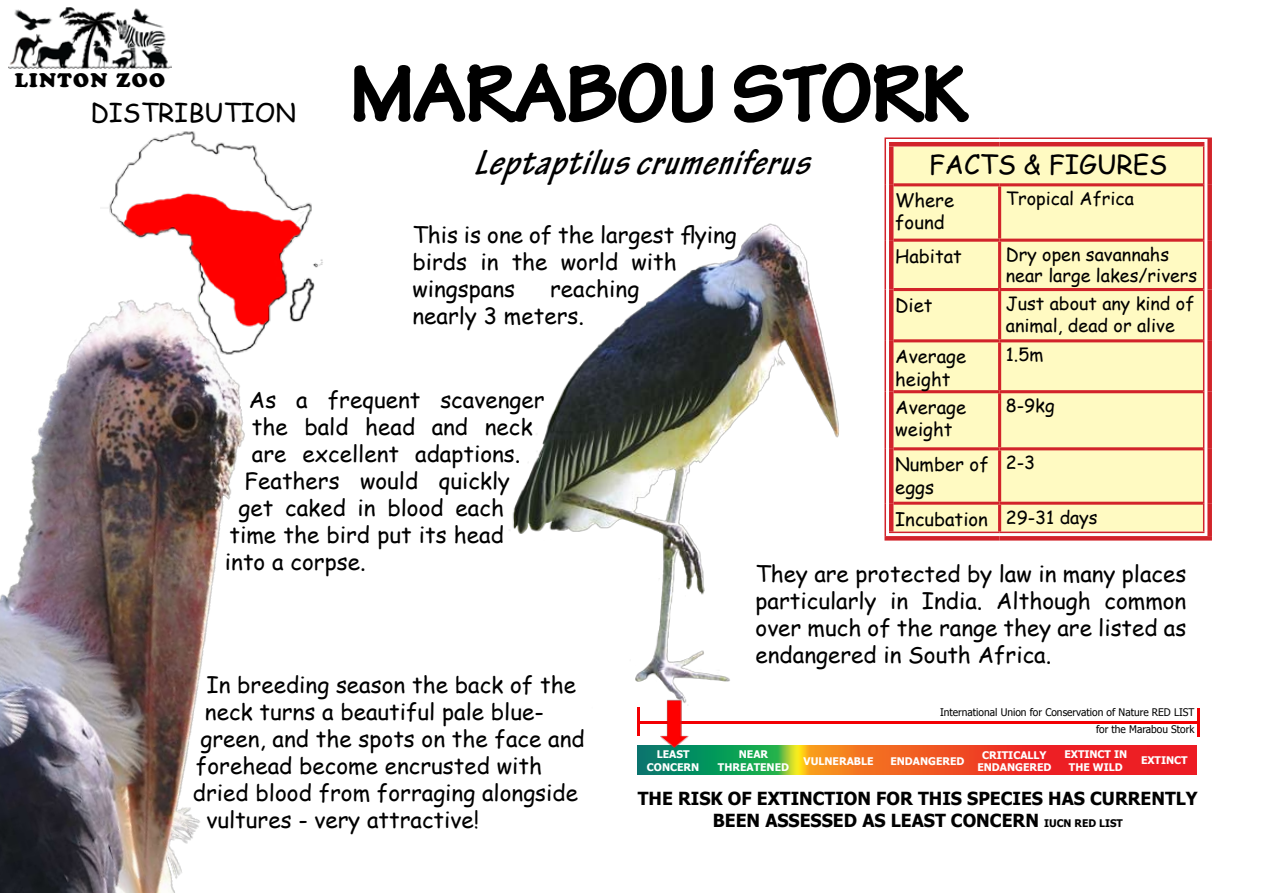
<style>
.page{position:relative;width:1263px;height:893px;background:#fff}
.page>*{position:absolute;margin:0;border:0;box-sizing:border-box;transform-origin:0 0}
.t1{font:700 82.5px "Tekton Pro";color:#000}
.t2{font:italic 700 condensed 37.5px "Tekton Pro";color:#000}
.t3{font:26.25px "Comic Sans MS";color:#000}
.t4{font:25.65px "Comic Sans MS";color:#000}
.t5{font:22.5px/27px "Comic Sans MS";color:#000}
.t6{font:19.5px "Cooper Black Std";letter-spacing:.07em;color:#000}
.t7{font:18.6px/22.2px "Comic Sans MS";color:#000}
.t8{font:18px/21.6px "Comic Sans MS";color:#000}
.t9{font:700 18px/22.5px "Tahoma";color:#000;text-align:center}
.t10{font:700 10.5px/12.6px "Tahoma";color:#fff;text-align:center}
.t11{font:10.5px/16.5px "Tahoma";color:#000;text-align:right}
.s1{font-size:18px}
.s2{font-size:10.5px}
</style>
<div class="page">
<svg style="left:353px;top:62px;width:361px;height:61px"></svg>
<svg style="left:734px;top:62px;width:235px;height:61px"></svg>
<div style="left:893px;top:146px;width:310px;height:386px;background:#fffac2"></div>
<svg style="left:1204px;top:146px;width:3px;height:39px"></svg>
<svg style="left:1204px;top:185px;width:1px;height:55px"></svg>
<svg style="left:1204px;top:240px;width:3px;height:50px"></svg>
<svg style="left:1204px;top:290px;width:1px;height:51px"></svg>
<svg style="left:1204px;top:341px;width:3px;height:51px"></svg>
<svg style="left:1204px;top:392px;width:1px;height:57px"></svg>
<svg style="left:1204px;top:449px;width:1px;height:54px"></svg>
<svg style="left:1204px;top:503px;width:3px;height:29px"></svg>
<svg style="left:889px;top:533px;width:111px;height:3px"></svg>
<svg style="left:1000px;top:532px;width:205px;height:2px"></svg>
<hr style="left:884px;top:137px;width:116px;height:2px;background:#d2232a">
<hr style="left:889px;top:142px;width:111px;height:4px;background:#d2232a">
<hr style="left:884px;top:139px;width:2px;height:46px;background:#d2232a">
<hr style="left:889px;top:146px;width:4px;height:39px;background:#d2232a">
<hr style="left:1000px;top:137px;width:212px;height:2px;background:#d2232a">
<hr style="left:1000px;top:142px;width:204px;height:4px;background:#d2232a">
<hr style="left:1203px;top:146px;width:1px;height:39px;background:#d2232a">
<div style="left:1207px;top:139px;width:5px;height:46px;background:#d2232a"></div>
<hr style="left:884px;top:185px;width:2px;height:55px;background:#d2232a">
<hr style="left:889px;top:185px;width:4px;height:55px;background:#d2232a">
<hr style="left:1203px;top:185px;width:1px;height:55px;background:#d2232a">
<div style="left:1207px;top:185px;width:5px;height:55px;background:#d2232a"></div>
<hr style="left:884px;top:240px;width:2px;height:50px;background:#d2232a">
<hr style="left:889px;top:240px;width:4px;height:50px;background:#d2232a">
<hr style="left:1203px;top:240px;width:1px;height:50px;background:#d2232a">
<div style="left:1207px;top:240px;width:5px;height:50px;background:#d2232a"></div>
<hr style="left:884px;top:290px;width:2px;height:51px;background:#d2232a">
<hr style="left:889px;top:290px;width:4px;height:51px;background:#d2232a">
<hr style="left:1203px;top:290px;width:1px;height:51px;background:#d2232a">
<div style="left:1207px;top:290px;width:5px;height:51px;background:#d2232a"></div>
<hr style="left:884px;top:341px;width:2px;height:51px;background:#d2232a">
<hr style="left:889px;top:341px;width:4px;height:51px;background:#d2232a">
<hr style="left:1203px;top:341px;width:1px;height:51px;background:#d2232a">
<div style="left:1207px;top:341px;width:5px;height:51px;background:#d2232a"></div>
<hr style="left:884px;top:392px;width:2px;height:57px;background:#d2232a">
<hr style="left:889px;top:392px;width:4px;height:57px;background:#d2232a">
<hr style="left:1203px;top:392px;width:1px;height:57px;background:#d2232a">
<div style="left:1207px;top:392px;width:5px;height:57px;background:#d2232a"></div>
<hr style="left:884px;top:449px;width:2px;height:54px;background:#d2232a">
<hr style="left:889px;top:449px;width:4px;height:54px;background:#d2232a">
<hr style="left:1203px;top:449px;width:1px;height:54px;background:#d2232a">
<div style="left:1207px;top:449px;width:5px;height:54px;background:#d2232a"></div>
<hr style="left:884px;top:503px;width:2px;height:33px;background:#d2232a">
<hr style="left:889px;top:503px;width:4px;height:29px;background:#d2232a">
<svg style="left:1203px;top:503px;width:1px;height:29px"></svg>
<div style="left:1207px;top:503px;width:5px;height:33px;background:#d2232a"></div>
<hr style="left:889px;top:532px;width:111px;height:1px;background:#d2232a">
<div style="left:884px;top:536px;width:116px;height:5px;background:#d2232a"></div>
<hr style="left:1000px;top:532px;width:204px;height:1px;background:#d2232a">
<div style="left:1000px;top:536px;width:212px;height:5px;background:#d2232a"></div>
<hr style="left:893px;top:183px;width:107px;height:3px;background:#d2232a">
<hr style="left:1000px;top:183px;width:203px;height:3px;background:#d2232a">
<hr style="left:998px;top:186px;width:3px;height:53px;background:#d2232a">
<hr style="left:893px;top:239px;width:107px;height:3px;background:#d2232a">
<hr style="left:1000px;top:239px;width:203px;height:3px;background:#d2232a">
<hr style="left:998px;top:242px;width:3px;height:46px;background:#d2232a">
<hr style="left:893px;top:288px;width:107px;height:3px;background:#d2232a">
<hr style="left:1000px;top:288px;width:203px;height:3px;background:#d2232a">
<hr style="left:998px;top:291px;width:3px;height:48px;background:#d2232a">
<hr style="left:893px;top:339px;width:107px;height:3px;background:#d2232a">
<hr style="left:1000px;top:339px;width:203px;height:3px;background:#d2232a">
<hr style="left:998px;top:342px;width:3px;height:48px;background:#d2232a">
<hr style="left:893px;top:390px;width:107px;height:3px;background:#d2232a">
<hr style="left:1000px;top:390px;width:203px;height:3px;background:#d2232a">
<hr style="left:998px;top:393px;width:3px;height:54px;background:#d2232a">
<hr style="left:893px;top:447px;width:107px;height:3px;background:#d2232a">
<hr style="left:1000px;top:447px;width:203px;height:3px;background:#d2232a">
<hr style="left:998px;top:450px;width:3px;height:52px;background:#d2232a">
<hr style="left:998px;top:505px;width:3px;height:27px;background:#d2232a">
<hr style="left:1000px;top:502px;width:203px;height:3px;background:#d2232a">
<hr style="left:893px;top:502px;width:107px;height:3px;background:#d2232a">
<hr style="left:1197px;top:709px;width:3px;height:28px;background:#f30003">
<hr style="left:637px;top:707px;width:2px;height:28px;background:#f30003">
<img style="left:638px;top:745px;width:558px;height:30px">
<hr style="left:637px;top:721px;width:562px;height:3px;background:#f30003">
<img style="left:660px;top:709px;width:29px;height:39px">
<img style="left:0;top:322px;width:245px;height:571px">
<img style="left:509px;top:223px;width:330px;height:486px">
<img style="left:101px;top:131px;width:222px;height:258px">
<img style="left:9px;top:7px;width:163px;height:61px">
<h1 class="t1" style="left:350px;top:45px;width:619px">MARABOU STORK</h1>
<h2 class="t2" style="left:473px;top:141px;width:353px">Leptaptiluscrumeniferus</h2>
<p class="t6" style="left:15px;top:68px;width:152px">LINTON ZOO</p>
<p class="t4" style="left:90px;top:93px;width:207px">DISTRIBUTION</p>
<p class="t3" style="left:929px;top:145px;width:240px">FACTS &amp; FIGURES</p>
<p class="t7" style="left:895px;top:189px;width:61px">Where found</p>
<p class="t8" style="left:1006px;top:188px;width:130px">Tropical Africa</p>
<p class="t7" style="left:895px;top:244px;width:68px">Habitat</p>
<p class="t8" style="left:1006px;top:243px;width:193px">Dry open savannahs near large lakes/rivers</p>
<p class="t7" style="left:895px;top:293px;width:39px">Diet</p>
<p class="t8" style="left:1006px;top:292px;width:190px">Just about any kind of animal, dead or alive</p>
<p class="t7" style="left:895px;top:345px;width:73px">Average height</p>
<p class="t8" style="left:1006px;top:344px;width:39px">1.5m</p>
<p class="t7" style="left:895px;top:396px;width:73px">Average weight</p>
<p class="t8" style="left:1006px;top:394px;width:50px">8-9kg</p>
<p class="t7" style="left:895px;top:453px;width:95px">Number of eggs</p>
<p class="t8" style="left:1006px;top:451px;width:31px">2-3</p>
<p class="t7" style="left:895px;top:507px;width:204px">Incubation <span class="s1">29-31 days</span></p>
<p class="t5" style="left:412px;top:221px;width:326px">This is one of the largest flying birds in the world with wingspans</p>
<p class="t5" style="left:412px;top:275px;width:228px;text-indent:138px">reaching nearly 3 meters.</p>
<p class="t5" style="left:249px;top:385px;width:297px">As a frequent scavenger</p>
<p class="t5" style="left:252px;top:412px;width:282px">the bald head and neck</p>
<p class="t5" style="left:252px;top:439px;width:270px">are excellent adaptions.</p>
<p class="t5" style="left:244px;top:466px;width:267px">Feathers would quickly</p>
<p class="t5" style="left:238px;top:493px;width:267px">get caked in blood each</p>
<p class="t5" style="left:229px;top:520px;width:276px">time the bird put its head</p>
<p class="t5" style="left:225px;top:547px;width:142px">into a corpse.</p>
<p class="t5" style="left:755px;top:560px;width:432px;text-align:justify">They are protected by law in many places particularly in India. Although common over much of the range they are listed as endangered in South Africa.</p>
<p class="t5" style="left:206px;top:670px;width:371px">In breeding season the back of the</p>
<p class="t5" style="left:205px;top:697px;width:340px">neck turns a beautiful pale blue-</p>
<p class="t5" style="left:200px;top:724px;width:386px">green, and the spots on the face and</p>
<p class="t5" style="left:196px;top:751px;width:348px">forehead become encrusted with</p>
<p class="t5" style="left:193px;top:778px;width:387px">dried blood from forraging alongside</p>
<p class="t5" style="left:206px;top:805px;width:274px">vultures - very attractive!</p>
<p class="t11" style="left:940px;top:704px;width:256px">International Union for Conservation of Nature RED LIST for the Marabou Stork</p>
<p class="t10" style="left:647px;top:747px;width:54px">LEAST<br>CONCERN</p>
<p class="t10" style="left:890px;top:754px;width:76px">ENDANGERED</p>
<p class="t10" style="left:977px;top:748px;width:76px">CRITICALLY<br>ENDANGERED</p>
<p class="t10" style="left:1064px;top:747px;width:64px">EXTINCT IN<br>THE WILD</p>
<p class="t10" style="left:718px;top:747px;width:73px">NEAR<br>THREATENED</p>
<p class="t10" style="left:804px;top:754px;width:71px">VULNERABLE</p>
<p class="t10" style="left:1141px;top:753px;width:48px">EXTINCT</p>
<p class="t9" style="left:638px;top:786px;width:561px">THE RISK OF EXTINCTION FOR THIS SPECIES HAS CURRENTLY<br>BEEN ASSESSED AS LEAST CONCERN <span class="s2">IUCN RED LIST</span></p>
</div>
